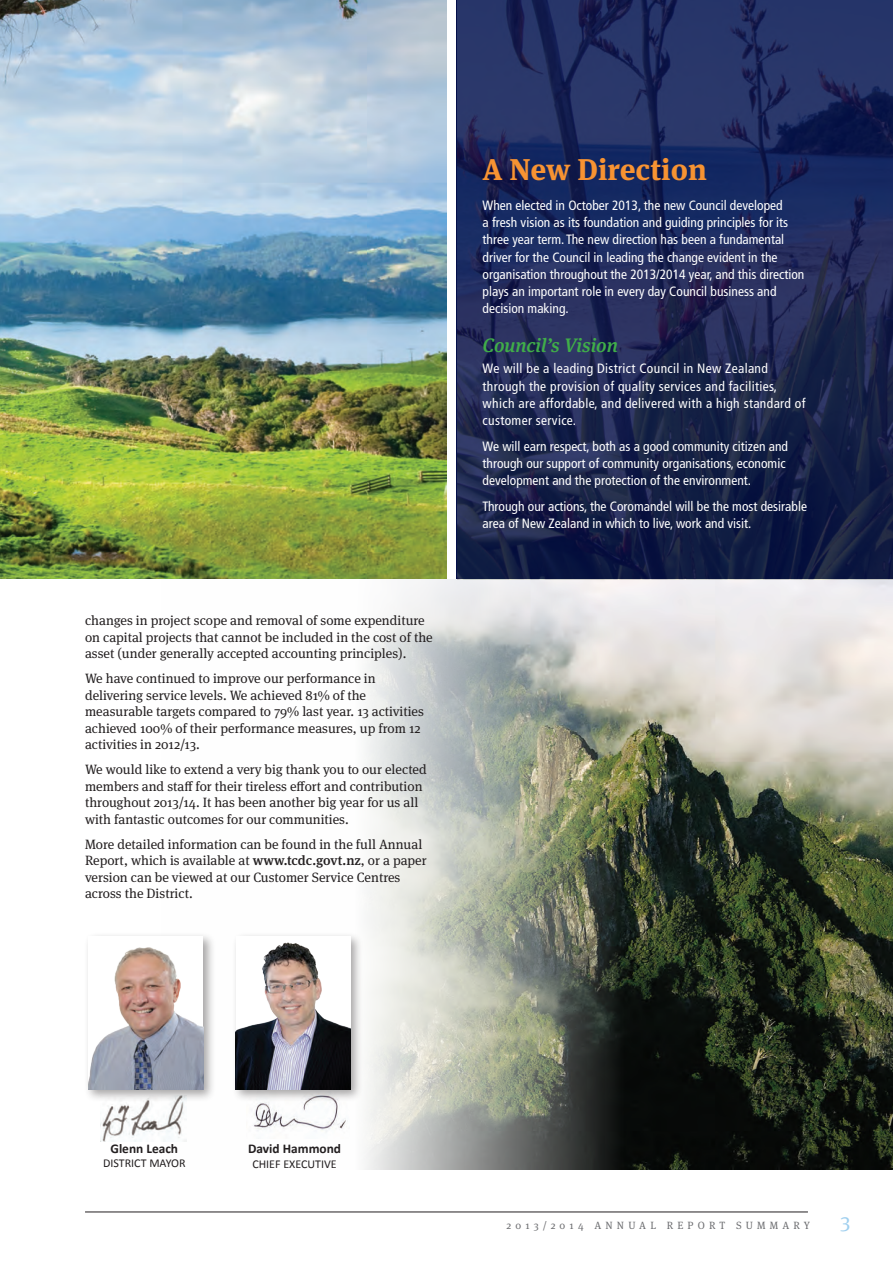
<style>
.page{position:relative;width:893px;height:1263px;background:#fff}
.page>*{position:absolute;margin:0;border:0;box-sizing:border-box;transform-origin:0 0}
.t1{font:700 30px "Meta Serif OT";color:#f79332}
.t2{font:21px "Meta Serif OT";color:#9fcfef}
.t3{font:italic 500 19.5px "Meta Serif OT";color:#40ae49}
.t4{font:13.5px/16.5px "Meta Serif OT";color:#231f20}
.t5{font:condensed 13.5px/17.2px "Frutiger";color:#fff}
.t6{font:condensed 13.5px/17.2px "Frutiger";letter-spacing:.025em;color:#fff}
.t7{font:700 13.35px "Calibri";color:#231f20}
.t8{font:12px "Calibri";color:#231f20}
.t9{font:10.5px "Meta Serif OT";letter-spacing:.4em;color:#6c6d70}
.s1{font-weight:500}
</style>
<div class="page">
<hr style="left:85px;top:1212px;width:723px;height:1px;background:#231f20">
<img style="left:0;top:0;width:446px;height:578px">
<img style="left:164px;top:579px;width:729px;height:590px">
<div style="left:84px;top:932px;width:132px;height:170px;background:#231f20;opacity:.4"></div>
<img style="left:89px;top:936px;width:114px;height:153px">
<img style="left:100px;top:1096px;width:86px;height:45px">
<div style="left:232px;top:932px;width:131px;height:170px;background:#231f20;opacity:.4"></div>
<img style="left:236px;top:936px;width:115px;height:153px">
<img style="left:246px;top:1086px;width:104px;height:52px">
<img style="left:457px;top:0;width:436px;height:579px">
<p class="t4" style="left:85px;top:612px;width:349px">changes in project scope and removal of some expenditure on capital projects that cannot be included in the cost of the asset (under generally accepted accounting principles).</p>
<p class="t4" style="left:85px;top:670px;width:340px">We have continued to improve our performance in delivering service levels. We achieved 81% of the measurable targets compared to 79% last year. 13 activities achieved 100% of their performance measures, up from 12 activities in 2012/13.</p>
<p class="t4" style="left:85px;top:761px;width:343px">We would like to extend a very big thank you to our elected members and staff for their tireless effort and contribution throughout 2013/14. It has been another big year for us all with fantastic outcomes for our communities.</p>
<p class="t4" style="left:85px;top:836px;width:343px">More detailed information can be found in the full Annual Report, which is available at <span class="s1">www.tcdc.govt.nz</span>, or a paper version can be viewed at our Customer Service Centres across the District.</p>
<h1 class="t1" style="left:483px;top:151px;width:226px">A New Direction</h1>
<p class="t5" style="left:483px;top:197px;width:323px">When elected in October 2013, the new Council developed<br>a fresh vision as its foundation and guiding principles for its three year term. The new direction has been a fundamental driver for the Council in leading the change evident in the organisation throughout the 2013/2014 year, and this direction plays an important role in every day Council business and decision making.</p>
<h3 class="t3" style="left:483px;top:333px;width:137px">Council’s Vision</h3>
<p class="t6" style="left:483px;top:360px;width:324px">We will be a leading District Council in New Zealand through the provision of quality services and facilities, which are affordable, and delivered with a high standard of customer service.</p>
<p class="t5" style="left:483px;top:438px;width:307px">We will earn respect, both as a good community citizen and through our support of community organisations, economic development and the protection of the environment.</p>
<p class="t5" style="left:483px;top:498px;width:326px">Through our actions, the Coromandel will be the most desirable area of New Zealand in which to live, work and visit.</p>
<p class="t7" style="left:111px;top:1140px;width:69px">Glenn Leach</p>
<p class="t8" style="left:103px;top:1156px;width:84px">DISTRICT MAYOR</p>
<p class="t7" style="left:248px;top:1140px;width:94px">David Hammond</p>
<p class="t8" style="left:252px;top:1156px;width:86px">CHIEF EXECUTIVE</p>
<p class="t9" style="left:507px;top:1219px;width:305px">2013/2014 ANNUAL REPORT SUMMARY</p>
<h2 class="t2" style="left:841px;top:1209px;width:11px">3</h2>
</div>
